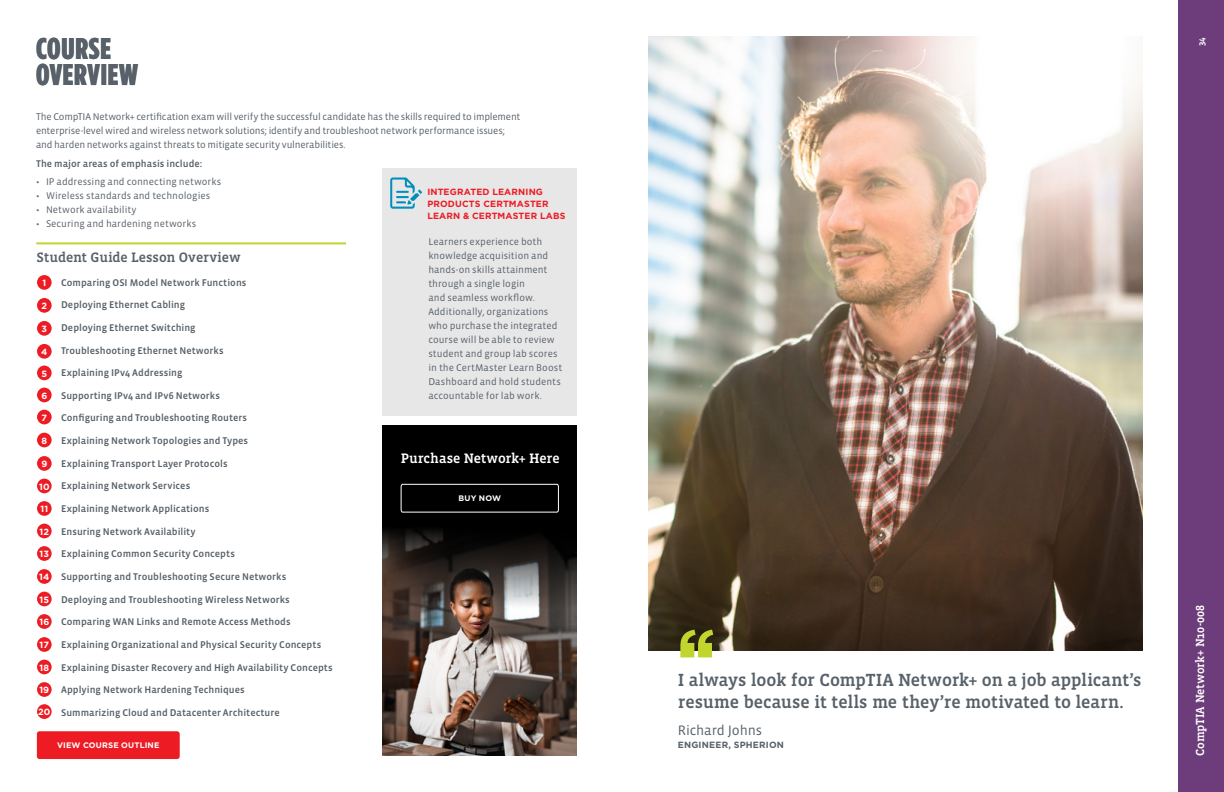
<style>
.page{position:relative;width:1224px;height:792px;background:#fff}
.page>*{position:absolute;margin:0;border:0;box-sizing:border-box;transform-origin:0 0}
.t1{font:900 90px "Gotham Condensed";color:#c2d42e}
.t2{font:900 30px/26px "Gotham Condensed";letter-spacing:.025em;color:#586169}
.t3{font:500 18px/22px "Vista Slab OTCE";letter-spacing:-.01em;color:#586169}
.t4{font:500 14px "Vista Slab OTCE";letter-spacing:-.005em;color:#586169}
.t5{font:500 14px "Vista Slab OTCE";letter-spacing:-.005em;color:#fff}
.t6{font:14px "Vista Sans OTCE";letter-spacing:-.01em;color:#586169}
.t7{font:500 12px "Vista Slab OTCE";letter-spacing:-.01em;color:#fff}
.t8{font:500 10px "Vista Sans OTCE";letter-spacing:.005em;color:#586169}
.t9{font:10px/14px "Vista Sans OTCE";letter-spacing:-.005em;color:#586169}
.t10{font:700 9px/12px "Gotham";letter-spacing:.015em;color:#ed1c24}
.t11{font:700 9px "Gotham";letter-spacing:.015em;color:#fff}
.t12{font:700 9px "Gotham";letter-spacing:.02em;color:#586169}
.t13{font:500 9px "Vista Sans OTCE";color:#fff}
.t14{font:700 8px "Gotham";letter-spacing:.025em;color:#fff}
</style>
<div class="page">
<div style="left:1179px;top:0;width:45px;height:792px;background:#6d3c7a"></div>
<div style="left:382px;top:168px;width:195px;height:248px;background:#e7e7e8"></div>
<img style="left:648px;top:36px;width:495px;height:615px">
<div style="left:382px;top:426px;width:194px;height:330px;background:#000"></div>
<img style="left:382px;top:747px;width:194px;height:9px">
<img style="left:382px;top:530px;width:194px;height:217px">
<div style="left:37px;top:524px;width:15px;height:14px;background:#ed1c24;border-radius:50%"></div>
<div style="left:37px;top:569px;width:15px;height:15px;background:#ed1c24;border-radius:50%"></div>
<div style="left:37px;top:546px;width:15px;height:15px;background:#ed1c24;border-radius:50%"></div>
<div style="left:37px;top:592px;width:15px;height:14px;background:#ed1c24;border-radius:50%"></div>
<div style="left:37px;top:614px;width:15px;height:15px;background:#ed1c24;border-radius:50%"></div>
<div style="left:37px;top:637px;width:15px;height:15px;background:#ed1c24;border-radius:50%"></div>
<div style="left:37px;top:660px;width:15px;height:14px;background:#ed1c24;border-radius:50%"></div>
<div style="left:37px;top:682px;width:15px;height:15px;background:#ed1c24;border-radius:50%"></div>
<div style="left:37px;top:704px;width:15px;height:15px;background:#ed1c24;border-radius:50%"></div>
<div style="left:37px;top:366px;width:15px;height:14px;background:#ed1c24;border-radius:50%"></div>
<div style="left:37px;top:388px;width:15px;height:14px;background:#ed1c24;border-radius:50%"></div>
<div style="left:37px;top:501px;width:15px;height:15px;background:#ed1c24;border-radius:50%"></div>
<div style="left:37px;top:456px;width:15px;height:15px;background:#ed1c24;border-radius:50%"></div>
<div style="left:37px;top:410px;width:15px;height:14px;background:#ed1c24;border-radius:50%"></div>
<div style="left:37px;top:479px;width:15px;height:14px;background:#ed1c24;border-radius:50%"></div>
<div style="left:37px;top:433px;width:15px;height:14px;background:#ed1c24;border-radius:50%"></div>
<div style="left:37px;top:344px;width:15px;height:15px;background:#ed1c24;border-radius:50%"></div>
<div style="left:37px;top:321px;width:15px;height:15px;background:#ed1c24;border-radius:50%"></div>
<div style="left:37px;top:298px;width:15px;height:15px;background:#ed1c24;border-radius:50%"></div>
<div style="left:37px;top:275px;width:15px;height:15px;background:#ed1c24;border-radius:50%"></div>
<hr style="left:36px;top:242px;width:310px;height:2px;background:#c2d42e">
<div style="left:37px;top:731px;width:143px;height:28px;background:#ed1c24;border-radius:3px"></div>
<svg style="left:390px;top:178px;width:32px;height:31px"></svg>
<svg style="left:400px;top:483px;width:159px;height:30px"></svg>
<h2 class="t2" style="left:36px;top:35px;width:104px">COURSE<br>OVERVIEW</h2>
<p class="t9" style="left:36px;top:110px;width:486px">The CompTIA Network+ certification exam will verify the successful candidate has the skills required to implement enterprise-level wired and wireless network solutions; identify and troubleshoot network performance issues; and harden networks against threats to mitigate security vulnerabilities.</p>
<p class="t8" style="left:36px;top:158px;width:168px">The major areas of emphasis include:</p>
<p class="t9" style="left:36px;top:175px;width:187px">• IP addressing and connecting networks</p>
<p class="t9" style="left:36px;top:189px;width:176px">• Wireless standards and technologies</p>
<p class="t9" style="left:36px;top:203px;width:102px">• Network availability</p>
<p class="t9" style="left:36px;top:217px;width:162px">• Securing and hardening networks</p>
<p class="t10" style="left:427px;top:186px;width:140px">INTEGRATED LEARNING<br>PRODUCTS CERTMASTER<br>LEARN &amp; CERTMASTER LABS</p>
<h3 class="t4" style="left:37px;top:250px;width:206px">Student Guide Lesson Overview</h3>
<p class="t8" style="left:61px;top:277px;width:187px">Comparing OSI Model Network Functions</p>
<p class="t8" style="left:61px;top:299px;width:126px">Deploying Ethernet Cabling</p>
<p class="t8" style="left:61px;top:322px;width:136px">Deploying Ethernet Switching</p>
<p class="t8" style="left:61px;top:344px;width:164px">Troubleshooting Ethernet Networks</p>
<p class="t8" style="left:61px;top:367px;width:123px">Explaining IPv4 Addressing</p>
<p class="t8" style="left:61px;top:390px;width:160px">Supporting IPv4 and IPv6 Networks</p>
<p class="t8" style="left:61px;top:412px;width:188px">Configuring and Troubleshooting Routers</p>
<p class="t8" style="left:61px;top:435px;width:189px">Explaining Network Topologies and Types</p>
<p class="t8" style="left:61px;top:458px;width:168px">Explaining Transport Layer Protocols</p>
<p class="t8" style="left:61px;top:480px;width:131px">Explaining Network Services</p>
<p class="t8" style="left:61px;top:503px;width:150px">Explaining Network Applications</p>
<p class="t8" style="left:61px;top:526px;width:136px">Ensuring Network Availability</p>
<p class="t8" style="left:61px;top:548px;width:175px">Explaining Common Security Concepts</p>
<p class="t8" style="left:61px;top:571px;width:227px">Supporting and Troubleshooting Secure Networks</p>
<p class="t8" style="left:61px;top:594px;width:230px">Deploying and Troubleshooting Wireless Networks</p>
<p class="t8" style="left:61px;top:616px;width:231px">Comparing WAN Links and Remote Access Methods</p>
<p class="t8" style="left:61px;top:639px;width:262px">Explaining Organizational and Physical Security Concepts</p>
<p class="t8" style="left:61px;top:661px;width:273px">Explaining Disaster Recovery and High Availability Concepts</p>
<p class="t8" style="left:61px;top:684px;width:185px">Applying Network Hardening Techniques</p>
<p class="t8" style="left:61px;top:707px;width:220px">Summarizing Cloud and Datacenter Architecture</p>
<p class="t14" style="left:57px;top:740px;width:104px">VIEW COURSE OUTLINE</p>
<p class="t11" style="left:42px;top:277px;width:5px">1</p>
<p class="t11" style="left:42px;top:300px;width:7px">2</p>
<p class="t11" style="left:42px;top:323px;width:7px">3</p>
<p class="t11" style="left:41px;top:346px;width:8px">4</p>
<p class="t11" style="left:41px;top:367px;width:7px">5</p>
<p class="t11" style="left:41px;top:389px;width:7px">6</p>
<p class="t11" style="left:42px;top:412px;width:7px">7</p>
<p class="t11" style="left:41px;top:434px;width:7px">8</p>
<p class="t11" style="left:41px;top:458px;width:7px">9</p>
<p class="t11" style="left:39px;top:480px;width:12px">10</p>
<p class="t11" style="left:40px;top:503px;width:9px">11</p>
<p class="t11" style="left:40px;top:525px;width:11px">12</p>
<p class="t11" style="left:39px;top:571px;width:12px">14</p>
<p class="t11" style="left:40px;top:548px;width:11px">13</p>
<p class="t11" style="left:40px;top:593px;width:11px">15</p>
<p class="t11" style="left:39px;top:616px;width:11px">16</p>
<p class="t11" style="left:40px;top:639px;width:11px">17</p>
<p class="t11" style="left:39px;top:661px;width:11px">18</p>
<p class="t11" style="left:39px;top:684px;width:11px">19</p>
<p class="t11" style="left:38px;top:706px;width:14px">20</p>
<p class="t9" style="left:428px;top:235px;width:135px">Learners experience both knowledge acquisition and hands-on skills attainment through a single login<br>and seamless workflow.<br>Additionally, organizations who purchase the integrated course will be able to review student and group lab scores in the CertMaster Learn Boost<br>Dashboard and hold students accountable for lab work.</p>
<h3 class="t5" style="left:401px;top:450px;width:160px">Purchase Network+ Here</h3>
<p class="t14" style="left:458px;top:493px;width:44px">BUY NOW</p>
<p class="t13" style="left:1196px;top:46px;width:11px;rotate:-90deg">34</p>
<h1 class="t1" style="left:678px;top:608px;width:38px">“</h1>
<h3 class="t3" style="left:678px;top:669px;width:465px">I always look for CompTIA Network+ on a job applicant’s resume because it tells me they’re motivated to learn.</h3>
<h3 class="t6" style="left:678px;top:723px;width:86px">Richard Johns</h3>
<p class="t12" style="left:678px;top:739px;width:108px">ENGINEER, SPHERION</p>
<p class="t7" style="left:1193px;top:756px;width:153px;rotate:-90deg">CompTIA Network+ N10-008</p>
</div>
